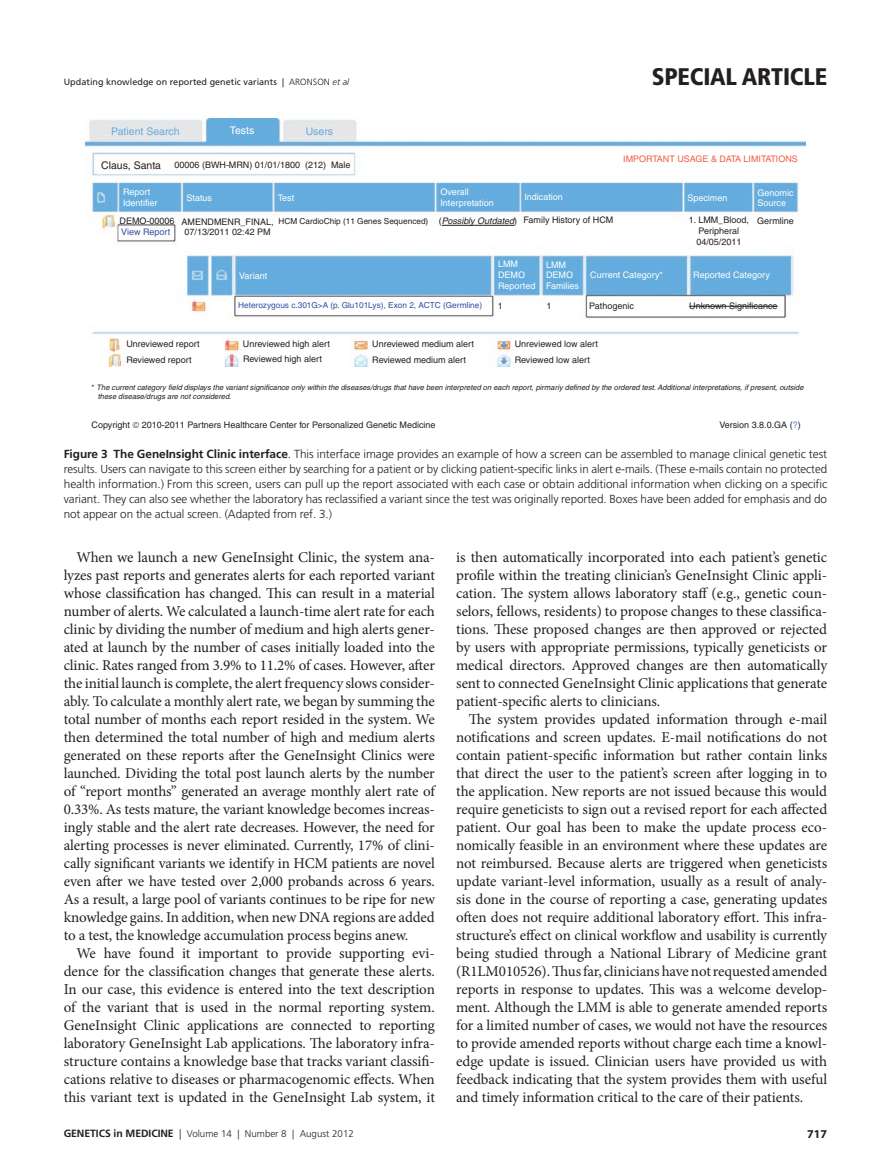
<style>
.page{position:relative;width:891px;height:1175px;background:#fff}
.page>*{position:absolute;margin:0;border:0;box-sizing:border-box;transform-origin:0 0}
.t1{font:900 condensed 24px "Frutiger LT Pro";letter-spacing:-.01em;color:#231f20}
.t2{font:15px/18px "Minion Pro";letter-spacing:-.005em;color:#231f20;text-align:justify}
.t3{font:700 12px "Myriad Pro";color:#231f20}
.t4{font:300 11.7px/15px "Frutiger LT Pro";letter-spacing:-.005em;color:#231f20;text-align:justify}
.t5{font:10.5px "Helvetica";color:#66a9db}
.t6{font:10.5px "Helvetica";color:#231f20}
.t7{font:10.5px "Helvetica";color:#fff}
.t8{font:300 9.75px "Frutiger LT Pro";color:#231f20}
.t9{font:9px/10.8px "Helvetica";color:#231f20;text-align:center}
.t10{font:9px/10.8px "Helvetica";color:#fff}
.t11{font:9px "Frutiger LT Pro";letter-spacing:.005em;color:#231f20}
.t12{font:9px "Helvetica";color:#f16043}
.t13{font:9px "Helvetica";color:#324fa1}
.t14{font:8.25px "Helvetica";color:#231f20}
.t15{font:8.25px "Helvetica";color:#324fa1}
.t16{font:italic 7.5px/9px "Helvetica";color:#231f20}
.s1{font-weight:300}
.s2{font-weight:300;font-style:italic}
.s3{font-size:9px}
.s4{font-style:italic;font-size:9px}
.s5{font-style:normal}
.s6{color:#4880c2}
.s7{font-weight:700}
.s8{font-weight:700;font-size:10.5px}
.s9{font-size:10.5px}
</style>
<div class="page">
<img style="left:86px;top:119px;width:720px;height:248px">
<hr style="left:442px;top:225px;width:72px;height:1px;background:#231f20">
<hr style="left:689px;top:306px;width:89px;height:1px;background:#231f20">
<p class="t11" style="left:64px;top:76px;width:287px">Updating knowledge on reported genetic variants | <span class="s1">ARONSON</span> <span class="s2">et al</span></p>
<h1 class="t1" style="left:652px;top:62px;width:177px">SPECIAL ARTICLE</h1>
<p class="t5" style="left:111px;top:125px;width:70px">Patient Search</p>
<p class="t7" style="left:230px;top:124px;width:26px">Tests</p>
<p class="t5" style="left:306px;top:125px;width:29px">Users</p>
<p class="t6" style="left:101px;top:159px;width:61px">Claus, Santa</p>
<p class="t9" style="left:174px;top:160px;width:178px">00006 (BWH-MRN) 01/01/1800 (212) Male</p>
<p class="t10" style="left:123px;top:187px;width:36px">Report<br>Identifier</p>
<p class="t10" style="left:187px;top:192px;width:27px">Status</p>
<p class="t10" style="left:278px;top:192px;width:18px">Test</p>
<p class="t12" style="left:623px;top:154px;width:176px">IMPORTANT USAGE &amp; DATA LIMITATIONS</p>
<p class="t10" style="left:758px;top:187px;width:38px">Genomic<br>Source</p>
<p class="t10" style="left:440px;top:186px;width:55px">Overall<br>Interpretation</p>
<p class="t10" style="left:524px;top:192px;width:40px">Indication</p>
<p class="t10" style="left:687px;top:192px;width:42px">Specimen</p>
<p class="t9" style="left:182px;top:216px;width:94px">AMENDMENR_FINAL,<br>07/13/2011 02:42 PM</p>
<p class="t14" style="left:278px;top:216px;width:336px">HCM CardioChip (11 Genes Sequenced) <span class="s3">(</span><span class="s4">Possibly Outdated</span><span class="s3">) Family History of HCM</span></p>
<p class="t9" style="left:689px;top:215px;width:61px">1. LMM_Blood,<br>Peripheral<br>04/05/2011</p>
<p class="t9" style="left:757px;top:215px;width:38px">Germline</p>
<p class="t9" style="left:120px;top:215px;width:57px">DEMO-00006</p>
<p class="t13" style="left:121px;top:226px;width:51px">View Report</p>
<p class="t10" style="left:239px;top:270px;width:30px">Variant</p>
<p class="t10" style="left:498px;top:259px;width:39px">LMM<br>DEMO<br>Reported</p>
<p class="t10" style="left:546px;top:259px;width:35px">LMM<br>DEMO<br>Families</p>
<p class="t10" style="left:590px;top:270px;width:74px">Current Category*</p>
<p class="t10" style="left:693px;top:270px;width:78px">Reported Category</p>
<p class="t15" style="left:238px;top:300px;width:245px">Heterozygous c.301G&gt;A (p. Glu101Lys), Exon 2, ACTC (Germline)</p>
<p class="t9" style="left:498px;top:300px;width:7px">1</p>
<p class="t9" style="left:547px;top:300px;width:7px">1</p>
<p class="t9" style="left:589px;top:300px;width:46px">Pathogenic</p>
<p class="t9" style="left:689px;top:300px;width:90px">Unknown Significance</p>
<p class="t9" style="left:126px;top:338px;width:75px">Unreviewed report</p>
<p class="t9" style="left:243px;top:338px;width:88px">Unreviewed high alert</p>
<p class="t9" style="left:372px;top:338px;width:103px">Unreviewed medium alert</p>
<p class="t9" style="left:515px;top:338px;width:85px">Unreviewed low alert</p>
<p class="t9" style="left:126px;top:354px;width:67px">Reviewed report</p>
<p class="t9" style="left:243px;top:353px;width:80px">Reviewed high alert</p>
<p class="t9" style="left:372px;top:354px;width:95px">Reviewed medium alert</p>
<p class="t9" style="left:515px;top:354px;width:77px">Reviewed low alert</p>
<p class="t16" style="left:98px;top:383px;width:707px;text-indent:-6px"><span class="s5">*</span> The current category field displays the variant significance only within the diseases/drugs that have been interpreted on each report, pirmariy defined by the ordered test. Additional interpretations, if present, outside these disease/drugs are not considered<span class="s5">.</span></p>
<p class="t9" style="left:92px;top:420px;width:40px">Copyright</p>
<p class="t9" style="left:142px;top:420px;width:295px">2010-2011 Partners Healthcare Center for Personalized Genetic Medicine</p>
<p class="t9" style="left:719px;top:419px;width:83px">Version 3.8.0.GA (<span class="s6">?</span>)</p>
<p class="t4" style="left:64px;top:446px;width:765px"><span class="s7">Figure 3 The GeneInsight Clinic interface</span>. This interface image provides an example of how a screen can be assembled to manage clinical genetic test results. Users can navigate to this screen either by searching for a patient or by clicking patient-specific links in alert e-mails. (These e-mails contain no protected health information.) From this screen, users can pull up the report associated with each case or obtain additional information when clicking on a specific variant. They can also see whether the laboratory has reclassified a variant since the test was originally reported. Boxes have been added for emphasis and do not appear on the actual screen. (Adapted from ref. 3.)</p>
<p class="t2" style="left:64px;top:548px;width:373px;text-indent:13px">When we launch a new GeneInsight Clinic, the system ana&shy;lyzes past reports and generates alerts for each reported variant whose classification has changed. This can result in a material number of alerts. We calculated a launch-time alert rate for each clinic by dividing the number of medium and high alerts gener&shy;ated at launch by the number of cases initially loaded into the clinic. Rates ranged from 3.9% to 11.2% of cases. However, after the initial launch is complete, the alert frequency slows consider&shy;ably. To calculate a monthly alert rate, we began by summing the total number of months each report resided in the system. We then determined the total number of high and medium alerts generated on these reports after the GeneInsight Clinics were launched. Dividing the total post launch alerts by the number of “report months” generated an average monthly alert rate of 0.33%. As tests mature, the variant knowledge becomes increas&shy;ingly stable and the alert rate decreases. However, the need for alerting processes is never eliminated. Currently, 17% of clini&shy;cally significant variants we identify in HCM patients are novel even after we have tested over 2,000 probands across 6 years.<br>As a result, a large pool of variants continues to be ripe for new knowledge gains. In addition, when new DNA regions are added to a test, the knowledge accumulation process begins anew.</p>
<p class="t2" style="left:64px;top:944px;width:373px;text-indent:13px">We have found it important to provide supporting evi&shy;dence for the classification changes that generate these alerts.<br>In our case, this evidence is entered into the text description of the variant that is used in the normal reporting system.<br>GeneInsight Clinic applications are connected to reporting laboratory GeneInsight Lab applications. The laboratory infra&shy;structure contains a knowledge base that tracks variant classifi&shy;cations relative to diseases or pharmacogenomic effects. When this variant text is updated in the GeneInsight Lab system, it</p>
<p class="t2" style="left:456px;top:548px;width:373px">is then automatically incorporated into each patient’s genetic profile within the treating clinician’s GeneInsight Clinic appli&shy;cation. The system allows laboratory staff (e.g., genetic coun&shy;selors, fellows, residents) to propose changes to these classifica&shy;tions. These proposed changes are then approved or rejected by users with appropriate permissions, typically geneticists or medical directors. Approved changes are then automatically sent to connected GeneInsight Clinic applications that generate patient-specific alerts to clinicians.</p>
<p class="t2" style="left:456px;top:710px;width:373px;text-indent:13px">The system provides updated information through e-mail notifications and screen updates. E-mail notifications do not contain patient-specific information but rather contain links that direct the user to the patient’s screen after logging in to the application. New reports are not issued because this would require geneticists to sign out a revised report for each affected patient. Our goal has been to make the update process eco&shy;nomically feasible in an environment where these updates are not reimbursed. Because alerts are triggered when geneticists update variant-level information, usually as a result of analy&shy;sis done in the course of reporting a case, generating updates often does not require additional laboratory effort. This infra&shy;structure’s effect on clinical workflow and usability is currently being studied through a National Library of Medicine grant (R1LM010526). Thus far, clinicians have not requested amended reports in response to updates. This was a welcome develop&shy;ment. Although the LMM is able to generate amended reports for a limited number of cases, we would not have the resources to provide amended reports without charge each time a knowl&shy;edge update is issued. Clinician users have provided us with feedback indicating that the system provides them with useful and timely information critical to the care of their patients.</p>
<p class="t8" style="left:64px;top:1128px;width:292px"><span class="s8">Genetics in medicine</span> <span class="s9">|</span> Volume 14 | Number 8 | August 2012</p>
<p class="t3" style="left:807px;top:1126px;width:21px">717</p>
</div>
